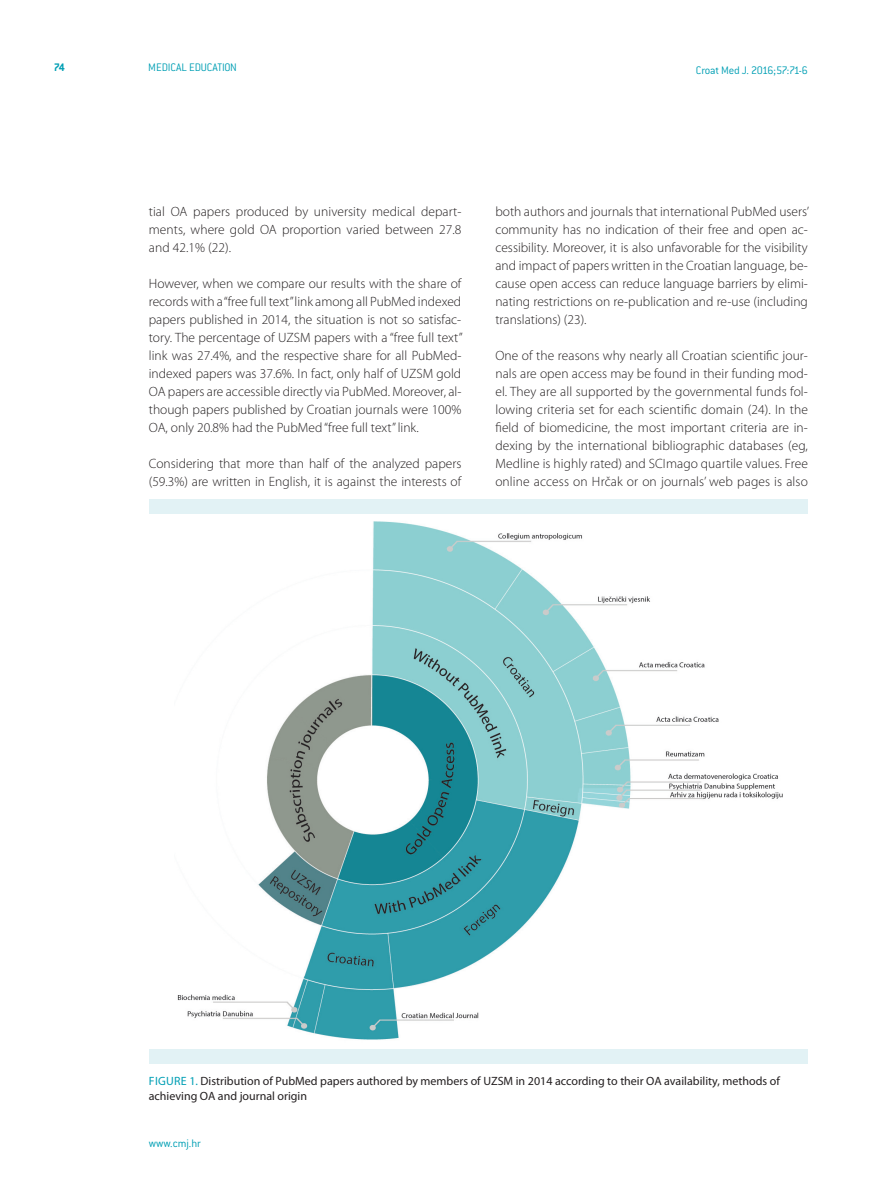
<style>
.page{position:relative;width:893px;height:1191px;background:#fff}
.page>*{position:absolute;margin:0;border:0;box-sizing:border-box;transform-origin:0 0}
.t1{font:300 13.5px/18px "Myriad Pro";color:#231f20;text-align:justify}
.t2{font:12px/15px "Myriad Pro";color:#231f20}
.t3{font:300 12px "ITC Conduit LTCE";letter-spacing:-.015em;color:#009fb4}
.t4{font:700 12px "ITC Conduit LTCE";color:#009fb4}
.s1{color:#009fb4}
</style>
<div class="page">
<img style="left:177px;top:521px;width:605px;height:519px">
<div style="left:149px;top:499px;width:659px;height:14px;background:#e2f2f5"></div>
<div style="left:149px;top:1049px;width:659px;height:15px;background:#e2f2f5"></div>
<p class="t4" style="left:54px;top:60px;width:13px">74</p>
<p class="t3" style="left:148px;top:61px;width:90px">MEDICAL EDUCATION</p>
<p class="t3" style="left:696px;top:63px;width:114px">Croat Med J. 2016;57:71-6</p>
<p class="t1" style="left:149px;top:202px;width:314px">tial OA papers produced by university medical depart&shy;ments, where gold OA proportion varied between 27.8 and 42.1% (22).</p>
<p class="t1" style="left:149px;top:274px;width:315px">However, when we compare our results with the share of records with a “free full text” link among all PubMed indexed papers published in 2014, the situation is not so satisfac&shy;tory. The percentage of UZSM papers with a “free full text” link was 27.4%, and the respective share for all PubMed&shy;indexed papers was 37.6%. In fact, only half of UZSM gold OA papers are accessible directly via PubMed. Moreover, al&shy;though papers published by Croatian journals were 100% OA, only 20.8% had the PubMed “free full text” link.</p>
<p class="t1" style="left:149px;top:454px;width:314px">Considering that more than half of the analyzed papers (59.3%) are written in English, it is against the interests of</p>
<p class="t1" style="left:495px;top:202px;width:315px">both authors and journals that international PubMed users’ community has no indication of their free and open ac&shy;cessibility. Moreover, it is also unfavorable for the visibility and impact of papers written in the Croatian language, be&shy;cause open access can reduce language barriers by elimi&shy;nating restrictions on re-publication and re-use (including translations) (23).</p>
<p class="t1" style="left:495px;top:346px;width:314px">One of the reasons why nearly all Croatian scientific jour&shy;nals are open access may be found in their funding mod&shy;el. They are all supported by the governmental funds fol&shy;lowing criteria set for each scientific domain (24). In the field of biomedicine, the most important criteria are in&shy;dexing by the international bibliographic databases (eg, Medline is highly rated) and SCImago quartile values. Free online access on Hrčak or on journals’ web pages is also</p>
<p class="t2" style="left:149px;top:1073px;width:632px"><span class="s1">FI GU RE 1.</span> Distribution of PubMed papers authored by members of UZSM in 2014 according to their OA availability, methods of achieving OA and journal origin</p>
<p class="t3" style="left:149px;top:1136px;width:54px">www.cmj.hr</p>
</div>
